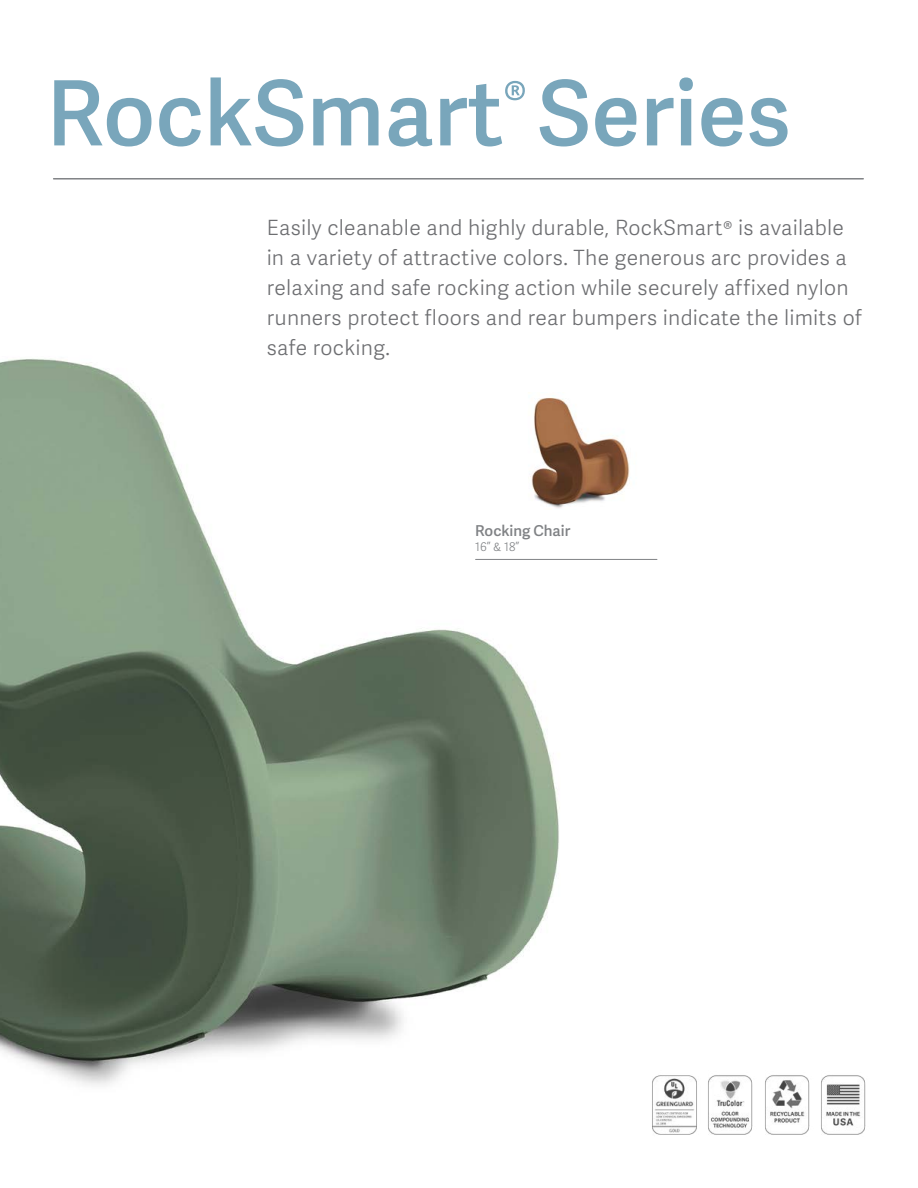
<style>
.page{position:relative;width:918px;height:1188px;background:#fff}
.page>*{position:absolute;margin:0;border:0;box-sizing:border-box;transform-origin:0 0}
.t1{font:600 90px "Adelle Sans";color:#79a6bb}
.t2{font:300 21px/30px "Adelle Sans";letter-spacing:.015em;color:#6d6e71}
.t3{font:600 15px "Adelle Sans";color:#808285}
.t4{font:300 12px "Adelle Sans";color:#808285}
</style>
<div class="page">
<img style="left:0;top:358px;width:559px;height:727px">
<hr style="left:54px;top:178px;width:809px;height:2px;background:#808285">
<img style="left:652px;top:1075px;width:214px;height:60px">
<img style="left:477px;top:393px;width:153px;height:117px">
<hr style="left:476px;top:559px;width:181px;height:1px;background:#808285">
<h1 class="t1" style="left:46px;top:48px;width:746px">RockSmart<sup>®</sup> Series</h1>
<p class="t2" style="left:267px;top:212px;width:596px">Easily cleanable and highly durable, RockSmart® is available in a variety of attractive colors. The generous arc provides a relaxing and safe rocking action while securely affixed nylon runners protect floors and rear bumpers indicate the limits of safe rocking.</p>
<p class="t3" style="left:475px;top:519px;width:97px">Rocking Chair</p>
<p class="t4" style="left:475px;top:538px;width:46px">16” &amp; 18”</p>
</div>
